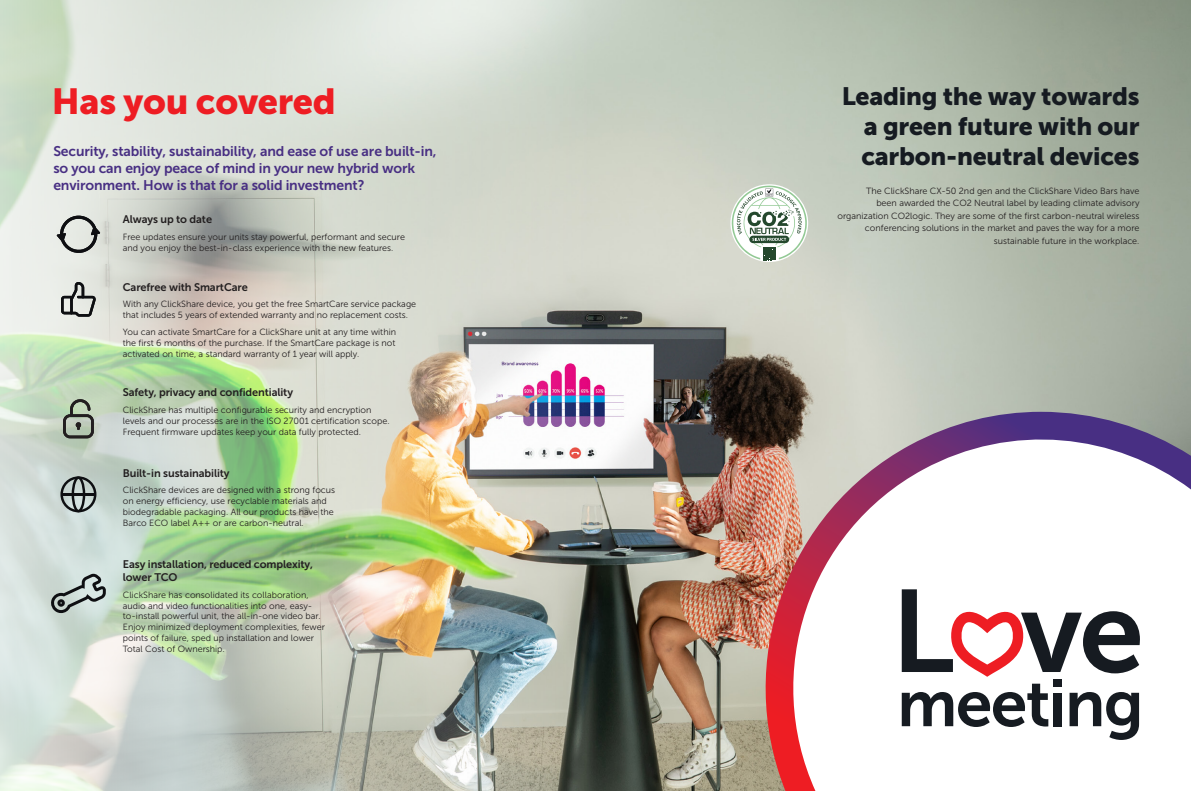
<style>
.page{position:relative;width:1191px;height:791px;background:#fff}
.page>*{position:absolute;margin:0;border:0;box-sizing:border-box;transform-origin:0 0}
.t1{font:36px "Museo Sans 900";letter-spacing:-.01em;color:#ee1d23}
.t2{font:25px/30px "Museo Sans 900";letter-spacing:-.01em;color:#161b21;text-align:justify}
.t3{font:14px/16.8px "Museo Sans 700";letter-spacing:-.01em;color:#482f83}
.t4{font:11px/13.2px "Museo Sans 700";letter-spacing:-.01em;color:#231f20}
.t5{font:9px/10.8px "Museo Sans 300";color:#231f20}
</style>
<div class="page">
<img style="left:0;top:0;width:1191px;height:791px">
<svg style="left:734px;top:412px;width:457px;height:379px"></svg>
<svg style="left:901px;top:684px;width:147px;height:43px"></svg>
<div style="left:1053px;top:693px;width:9px;height:33px;background:#161b21"></div>
<div style="left:1053px;top:680px;width:9px;height:7px;background:#161b21"></div>
<svg style="left:1069px;top:692px;width:70px;height:48px"></svg>
<svg style="left:901px;top:589px;width:239px;height:88px"></svg>
<svg style="left:731px;top:186px;width:76px;height:75px"></svg>
<svg style="left:56px;top:216px;width:44px;height:38px;background:#b0b3af"></svg>
<svg style="left:63px;top:399px;width:31px;height:39px"></svg>
<svg style="left:61px;top:282px;width:35px;height:35px"></svg>
<svg style="left:60px;top:476px;width:36px;height:36px"></svg>
<hr style="left:62px;top:493px;width:33px;height:3px;background:#0e0f12">
<svg style="left:51px;top:574px;width:55px;height:39px;background:#a2adab"></svg>
<h1 class="t1" style="left:52px;top:81px;width:285px">Has you covered</h1>
<h3 class="t3" style="left:53px;top:143px;width:385px">Security, stability, sustainability, and ease of use are built-in, so you can enjoy peace of mind in your new hybrid work environment. How is that for a solid investment?</h3>
<p class="t4" style="left:123px;top:213px;width:91px">Always up to date</p>
<p class="t5" style="left:123px;top:232px;width:284px">Free updates ensure your units stay powerful, performant and secure and you enjoy the best-in-class experience with the new features.</p>
<p class="t4" style="left:123px;top:280px;width:126px">Carefree with SmartCare</p>
<p class="t5" style="left:123px;top:299px;width:295px">With any ClickShare device, you get the free SmartCare service package that includes 5 years of extended warranty and no replacement costs.</p>
<p class="t5" style="left:123px;top:327px;width:275px;text-align:justify">You can activate SmartCare for a ClickShare unit at any time within the first 6 months of the purchase. If the SmartCare package is not activated on time, a standard warranty of 1 year will apply.</p>
<p class="t4" style="left:123px;top:386px;width:172px">Safety, privacy and confidentiality</p>
<p class="t5" style="left:123px;top:405px;width:268px">ClickShare has multiple configurable security and encryption levels and our processes are in the ISO 27001 certification scope.<br>Frequent firmware updates keep your data fully protected.</p>
<p class="t4" style="left:123px;top:466px;width:108px">Built-in sustainability</p>
<p class="t5" style="left:123px;top:485px;width:214px">ClickShare devices are designed with a strong focus on energy efficiency, use recyclable materials and biodegradable packaging. All our products have the Barco ECO label A++ or are carbon-neutral.</p>
<p class="t4" style="left:123px;top:557px;width:191px">Easy installation, reduced complexity, lower TCO</p>
<p class="t5" style="left:123px;top:589px;width:203px">ClickShare has consolidated its collaboration, audio and video functionalities into one, easy&shy;to-install powerful unit, the all-in-one video bar.<br>Enjoy minimized deployment complexities, fewer points of failure, sped up installation and lower Total Cost of Ownership.</p>
<h2 class="t2" style="left:861px;top:81px;width:280px;text-indent:-20px">Leading the way towards a green future with our carbon-neutral devices</h2>
<p class="t5" style="left:837px;top:185px;width:303px;line-height:12.5px;text-align:right">The ClickShare CX-50 2nd gen and the ClickShare Video Bars have<br>been awarded the CO2 Neutral label by leading climate advisory organization CO2logic. They are some of the first carbon-neutral wireless conferencing solutions in the market and paves the way for a more sustainable future in the workplace.</p>
</div>
